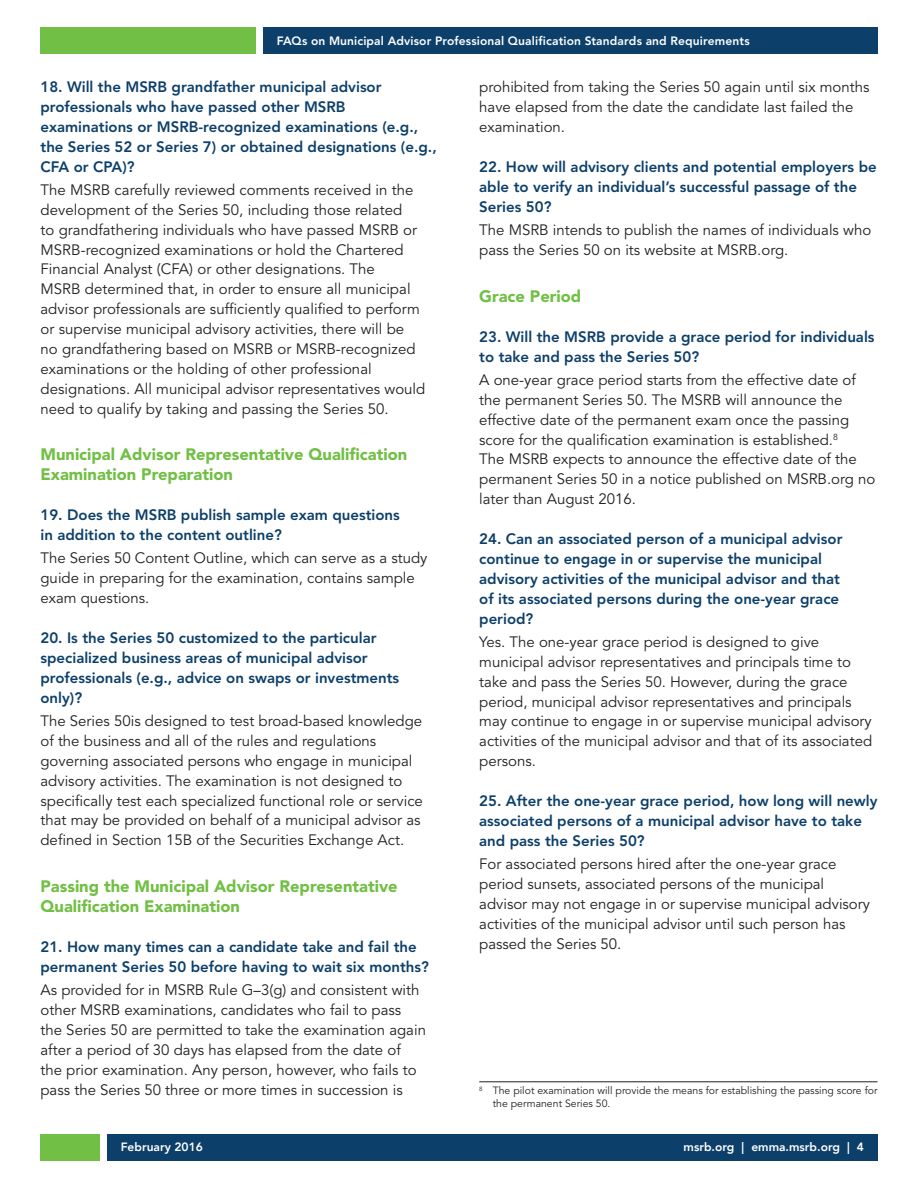
<style>
.page{position:relative;width:918px;height:1188px;background:#fff}
.page>*{position:absolute;margin:0;border:0;box-sizing:border-box;transform-origin:0 0}
.t1{font:900 16.5px/20px "Avenir LT Std";color:#71bf44}
.t2{font:15px/20px "Avenir LT Std";color:#231f20}
.t3{font:800 15px/19.8px "Avenir LT Std";color:#0c3f6a}
.t4{font:800 12px "Avenir LT Std";letter-spacing:.01em;color:#fff}
.t5{font:800 12px "Avenir";color:#fff}
.t6{font:10.5px/12.6px "Avenir LT Std";color:#231f20}
</style>
<div class="page">
<div style="left:40px;top:1134px;width:60px;height:27px;background:#71bf44"></div>
<div style="left:107px;top:1134px;width:771px;height:27px;background:#0c3f6a"></div>
<div style="left:263px;top:27px;width:615px;height:27px;background:#0c3f6a"></div>
<div style="left:40px;top:27px;width:216px;height:27px;background:#71bf44"></div>
<hr style="left:479px;top:1082px;width:399px;height:1px;background:#231f20">
<p class="t4" style="left:277px;top:34px;width:474px">FAQs on Municipal Advisor Professional Qualification Standards and Requirements</p>
<p class="t3" style="left:40px;top:77px;width:398px">18. Will the MSRB grandfather municipal advisor professionals who have passed other MSRB examinations or MSRB-recognized examinations (e.g., the Series 52 or Series 7) or obtained designations (e.g., CFA or CPA)?</p>
<p class="t2" style="left:40px;top:180px;width:386px">The MSRB carefully reviewed comments received in the development of the Series 50, including those related<br>to grandfathering individuals who have passed MSRB or MSRB-recognized examinations or hold the Chartered Financial Analyst (CFA) or other designations. The<br>MSRB determined that, in order to ensure all municipal advisor professionals are sufficiently qualified to perform or supervise municipal advisory activities, there will be<br>no grandfathering based on MSRB or MSRB-recognized examinations or the holding of other professional designations. All municipal advisor representatives would need to qualify by taking and passing the Series 50.</p>
<p class="t1" style="left:40px;top:445px;width:368px">Municipal Advisor Representative Qualification<br>Examination Preparation</p>
<p class="t3" style="left:40px;top:505px;width:361px">19. Does the MSRB publish sample exam questions in addition to the content outline?</p>
<p class="t2" style="left:40px;top:549px;width:389px">The Series 50 Content Outline, which can serve as a study guide in preparing for the examination, contains sample exam questions.</p>
<p class="t3" style="left:40px;top:628px;width:360px">20. Is the Series 50 customized to the particular specialized business areas of municipal advisor professionals (e.g., advice on swaps or investments only)?</p>
<p class="t2" style="left:40px;top:711px;width:384px">The Series 50is designed to test broad-based knowledge of the business and all of the rules and regulations governing associated persons who engage in municipal advisory activities. The examination is not designed to specifically test each specialized functional role or service that may be provided on behalf of a municipal advisor as defined in Section 15B of the Securities Exchange Act.</p>
<p class="t1" style="left:40px;top:876px;width:359px">Passing the Municipal Advisor Representative<br>Qualification Examination</p>
<p class="t3" style="left:40px;top:937px;width:390px">21. How many times can a candidate take and fail the permanent Series 50 before having to wait six months?</p>
<p class="t2" style="left:40px;top:981px;width:387px">As provided for in MSRB Rule G–3(g) and consistent with other MSRB examinations, candidates who fail to pass the Series 50 are permitted to take the examination again after a period of 30 days has elapsed from the date of the prior examination. Any person, however, who fails to pass the Series 50 three or more times in succession is</p>
<p class="t2" style="left:479px;top:78px;width:392px">prohibited from taking the Series 50 again until six months have elapsed from the date the candidate last failed the examination.</p>
<p class="t3" style="left:479px;top:157px;width:399px">22. How will advisory clients and potential employers be able to verify an individual’s successful passage of the<br>Series 50?</p>
<p class="t2" style="left:479px;top:220px;width:393px">The MSRB intends to publish the names of individuals who pass the Series 50 on its website at MSRB.org.</p>
<p class="t1" style="left:479px;top:286px;width:104px">Grace Period</p>
<p class="t3" style="left:479px;top:327px;width:397px">23. Will the MSRB provide a grace period for individuals to take and pass the Series 50?</p>
<p class="t2" style="left:479px;top:370px;width:398px">A one-year grace period starts from the effective date of the permanent Series 50. The MSRB will announce the effective date of the permanent exam once the passing score for the qualification examination is established.<sup>8<br></sup>The MSRB expects to announce the effective date of the permanent Series 50 in a notice published on MSRB.org no later than August 2016.</p>
<p class="t3" style="left:479px;top:529px;width:365px">24. Can an associated person of a municipal advisor continue to engage in or supervise the municipal advisory activities of the municipal advisor and that of its associated persons during the one-year grace period?</p>
<p class="t2" style="left:479px;top:632px;width:394px">Yes. The one-year grace period is designed to give municipal advisor representatives and principals time to take and pass the Series 50. However, during the grace period, municipal advisor representatives and principals may continue to engage in or supervise municipal advisory activities of the municipal advisor and that of its associated persons.</p>
<p class="t3" style="left:479px;top:791px;width:400px">25. After the one-year grace period, how long will newly associated persons of a municipal advisor have to take and pass the Series 50?</p>
<p class="t2" style="left:479px;top:854px;width:392px">For associated persons hired after the one-year grace period sunsets, associated persons of the municipal advisor may not engage in or supervise municipal advisory activities of the municipal advisor until such person has passed the Series 50.</p>
<p class="t6" style="left:493px;top:1085px;width:386px;text-indent:-14px"><sup>8</sup> The pilot examination will provide the means for establishing the passing score for the permanent Series 50.</p>
<p class="t5" style="left:121px;top:1137px;width:84px">February 2016</p>
<p class="t5" style="left:684px;top:1137px;width:182px">msrb.org | emma.msrb.org | 4</p>
</div>
